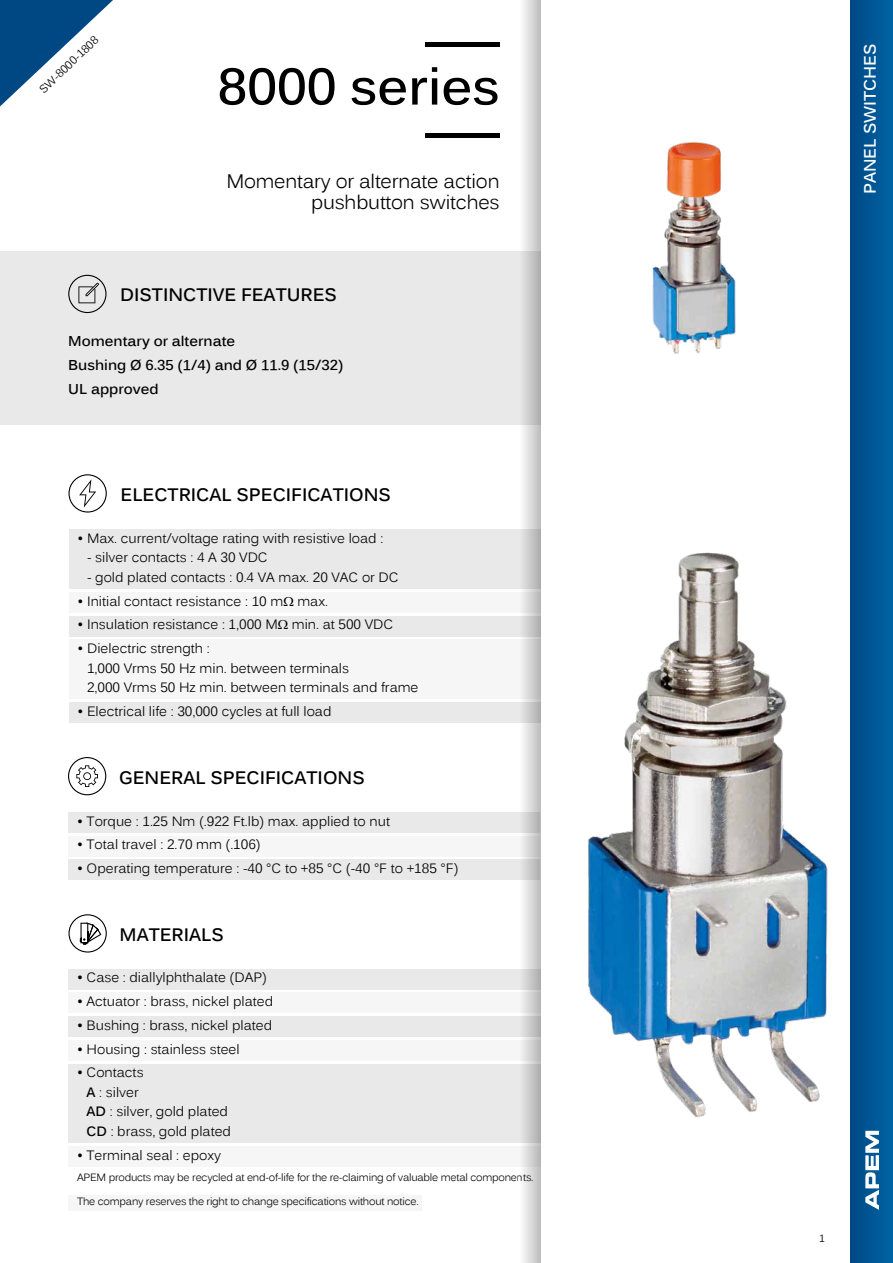
<style>
.page{position:relative;width:893px;height:1263px;background:#fff}
.page>*{position:absolute;margin:0;border:0;box-sizing:border-box;transform-origin:0 0}
.t1{font:700 51px "Kalinga";color:#000}
.t2{font:19.5px/21px "Kalinga";letter-spacing:-.01em;color:#000;text-align:right}
.t3{font:700 18px "Kalinga";color:#000}
.t4{font:700 16.5px "Kalinga";color:#fff}
.t5{font:700 14.25px/24px "Kalinga";color:#000}
.t6{font:13.5px/19.5px "Kalinga";color:#000}
.t7{font:11.25px "Kalinga";color:#000}
.t8{font:10.5px "Kalinga";letter-spacing:-.02em;color:#000}
.s1{font-weight:700}
</style>
<div class="page">
<div style="left:69px;top:969px;width:471px;height:20px;background:#e9e9e9"></div>
<div style="left:69px;top:993px;width:471px;height:20px;background:#f6f6f6"></div>
<div style="left:69px;top:1016px;width:471px;height:20px;background:#e9e9e9"></div>
<div style="left:69px;top:1040px;width:471px;height:20px;background:#f6f6f6"></div>
<div style="left:69px;top:1064px;width:471px;height:78px;background:#e9e9e9"></div>
<div style="left:69px;top:1146px;width:471px;height:20px;background:#f6f6f6"></div>
<svg style="left:69px;top:914px;width:38px;height:38px"></svg>
<div style="left:69px;top:812px;width:471px;height:20px;background:#e9e9e9"></div>
<div style="left:69px;top:836px;width:471px;height:20px;background:#f6f6f6"></div>
<div style="left:69px;top:860px;width:471px;height:20px;background:#e9e9e9"></div>
<svg style="left:68px;top:757px;width:38px;height:38px"></svg>
<div style="left:0;top:251px;width:540px;height:174px;background:#e9e9e9"></div>
<div style="left:69px;top:529px;width:471px;height:59px;background:#e9e9e9"></div>
<div style="left:69px;top:592px;width:471px;height:20px;background:#f6f6f6"></div>
<div style="left:69px;top:616px;width:471px;height:20px;background:#e9e9e9"></div>
<div style="left:69px;top:640px;width:471px;height:59px;background:#f6f6f6"></div>
<div style="left:69px;top:702px;width:471px;height:20px;background:#e9e9e9"></div>
<svg style="left:69px;top:474px;width:38px;height:38px"></svg>
<svg style="left:68px;top:275px;width:39px;height:38px"></svg>
<svg style="left:519px;top:0;width:21px;height:1263px"></svg>
<hr style="left:426px;top:134px;width:74px;height:4px;background:#000">
<hr style="left:426px;top:43px;width:74px;height:4px;background:#000">
<div style="left:69px;top:1195px;width:353px;height:15px;background:#f6f6f6"></div>
<img style="left:588px;top:552px;width:240px;height:566px">
<img style="left:652px;top:142px;width:84px;height:212px">
<div style="left:850px;top:0;width:43px;height:1263px;background:linear-gradient(to right,#004885,#0064a4)"></div>
<svg style="left:0;top:0;width:113px;height:106px"></svg>
<svg style="left:865px;top:1131px;width:14px;height:79px"></svg>
<p class="t7" style="left:36px;top:86px;width:78px;rotate:-44deg">SW-8000-1808</p>
<h1 class="t1" style="left:218px;top:53px;width:283px">8000 series</h1>
<h2 class="t2" style="left:226px;top:173px;width:275px">Momentary or alternate action pushbutton switches</h2>
<h3 class="t3" style="left:120px;top:283px;width:218px">DISTINCTIVE FEATURES</h3>
<p class="t5" style="left:68px;top:330px;width:277px">Momentary or alternate<br>Bushing Ø 6.35 (1/4) and Ø 11.9 (15/32)<br>UL approved</p>
<h3 class="t3" style="left:121px;top:483px;width:272px">ELECTRICAL SPECIFICATIONS</h3>
<p class="t6" style="left:77px;top:530px;width:307px">• Max. current/voltage rating with resistive load :</p>
<p class="t6" style="left:87px;top:549px;width:182px">- silver contacts : 4 A 30 VDC</p>
<p class="t6" style="left:87px;top:569px;width:313px">- gold plated contacts : 0.4 VA max. 20 VAC or DC</p>
<p class="t6" style="left:77px;top:592px;width:252px">• Initial contact resistance : 10 m max.</p>
<p class="t6" style="left:77px;top:616px;width:317px">• Insulation resistance : 1,000 M min. at 500 VDC</p>
<p class="t6" style="left:87px;top:640px;width:333px;text-indent:-10px">• Dielectric strength :<br>1,000 Vrms 50 Hz min. between terminals<br>2,000 Vrms 50 Hz min. between terminals and frame</p>
<p class="t6" style="left:77px;top:703px;width:255px">• Electrical life : 30,000 cycles at full load</p>
<h3 class="t3" style="left:119px;top:766px;width:247px">GENERAL SPECIFICATIONS</h3>
<p class="t6" style="left:77px;top:812px;width:314px">• Torque : 1.25 Nm (.922 Ft.lb) max. applied to nut</p>
<p class="t6" style="left:77px;top:836px;width:185px">• Total travel : 2.70 mm (.106)</p>
<p class="t6" style="left:77px;top:860px;width:383px">• Operating temperature : -40 °C to +85 °C (-40 °F to +185 °F)</p>
<h3 class="t3" style="left:120px;top:922px;width:106px">MATERIALS</h3>
<p class="t6" style="left:77px;top:969px;width:191px">• Case : diallylphthalate (DAP)</p>
<p class="t6" style="left:77px;top:993px;width:198px">• Actuator : brass, nickel plated</p>
<p class="t6" style="left:77px;top:1017px;width:197px">• Bushing : brass, nickel plated</p>
<p class="t6" style="left:77px;top:1040px;width:164px">• Housing : stainless steel</p>
<p class="t6" style="left:87px;top:1064px;width:146px;text-indent:-10px">• Contacts<br><span class="s1">A</span> : silver<br><span class="s1">AD</span> : silver, gold plated<br><span class="s1">CD</span> : brass, gold plated</p>
<p class="t6" style="left:77px;top:1146px;width:146px">• Terminal seal : epoxy</p>
<p class="t8" style="left:77px;top:1170px;width:458px">APEM products may be recycled at end-of-life for the re-claiming of valuable metal components.</p>
<p class="t8" style="left:77px;top:1195px;width:343px">The company reserves the right to change specifications without notice.</p>
<p class="t4" style="left:859px;top:194px;width:152px;rotate:-90deg">PANEL SWITCHES</p>
<p class="t8" style="left:819px;top:1231px;width:7px">1</p>
</div>
